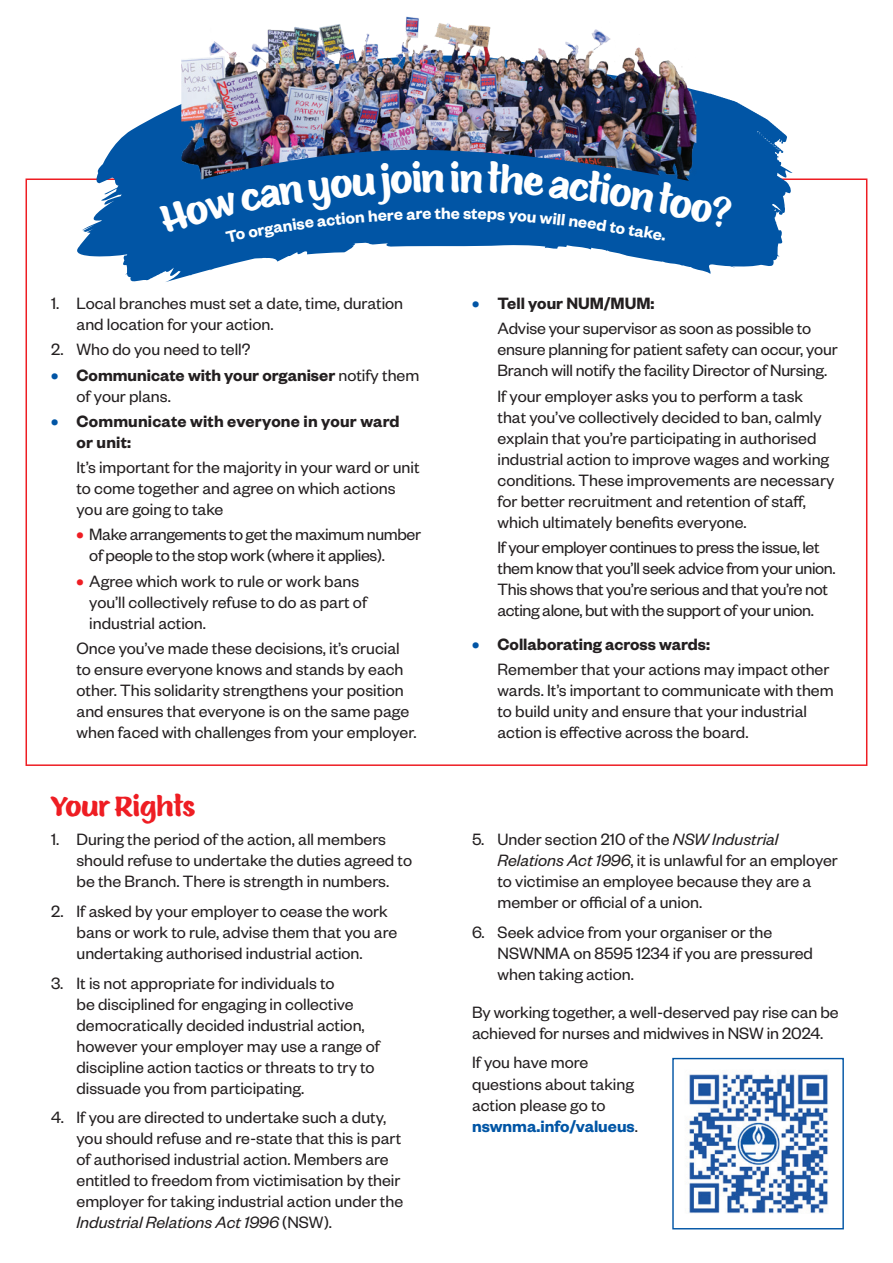
<style>
.page{position:relative;width:893px;height:1263px;background:#fff}
.page>*{position:absolute;margin:0;border:0;box-sizing:border-box;transform-origin:0 0}
.t1{font:37.5px "Eds Market";color:#fff}
.t2{font:27px "Eds Market";color:#ee1d23}
.t3{font:18px/21px "Founders Grotesk";color:#231f20}
.t4{font:18px/21px "Founders Grotesk";letter-spacing:-.02em;color:#231f20}
.t5{font:600 18px/21px "Founders Grotesk";color:#231f20}
.t6{font:600 18px "Founders Grotesk";color:#fff}
.s1{font-weight:700;color:#0155a5}
.s2{font-weight:400}
.s3{font-weight:700;color:#ee1d23}
.s4{font-style:italic}
.s5{font-weight:600}
.s6{font-weight:600;color:#0155a5}
</style>
<div class="page">
<svg style="left:73px;top:90px;width:720px;height:182px;fill:#0155a5"></svg>
<img style="left:181px;top:16px;width:515px;height:169px">
<img style="left:689px;top:1074px;width:139px;height:140px">
<div style="left:672px;top:1058px;width:172px;height:171px;border:1px solid #0155a5"></div>
<div style="left:158px;top:161px;width:292px;height:82px;background:#0155a5"></div>
<div style="left:460px;top:161px;width:273px;height:80px;background:#0155a5"></div>
<h1 class="t1" style="left:450px;top:151px;width:12px">i</h1>
<p class="t6" style="left:451px;top:201px;width:11px">e</p>
<p class="t3" style="left:77px;top:292px;width:328px;text-indent:-26px">1. Local branches must set a date, time, duration and location for your action.</p>
<p class="t3" style="left:51px;top:338px;width:201px">2. Who do you need to tell?</p>
<p class="t5" style="left:77px;top:363px;width:344px;text-indent:-26px"><span class="s1">•</span> Communicate with your organiser <span class="s2">notify them of your plans.</span></p>
<p class="t5" style="left:77px;top:410px;width:325px;text-indent:-26px"><span class="s1">•</span> Communicate with everyone in your ward or unit:</p>
<p class="t3" style="left:77px;top:456px;width:344px">It’s important for the majority in your ward or unit to come together and agree on which actions you are going to take</p>
<p class="t4" style="left:89px;top:523px;width:333px;text-indent:-13px"><span class="s3">•</span> Make arrangements to get the maximum number of people to the stop work (where it applies).</p>
<p class="t3" style="left:89px;top:569px;width:279px;text-indent:-13px"><span class="s3">•</span> Agree which work to rule or work bans you’ll collectively refuse to do as part of industrial action.</p>
<p class="t3" style="left:77px;top:637px;width:341px">Once you’ve made these decisions, it’s crucial to ensure everyone knows and stands by each other. This solidarity strengthens your position and ensures that everyone is on the same page when faced with challenges from your employer.</p>
<h2 class="t2" style="left:51px;top:787px;width:146px">Your Rights</h2>
<p class="t3" style="left:77px;top:828px;width:337px;text-indent:-26px">1. During the period of the action, all members should refuse to undertake the duties agreed to be the Branch. There is strength in numbers.</p>
<p class="t3" style="left:77px;top:900px;width:322px;text-indent:-26px">2. If asked by your employer to cease the work bans or work to rule, advise them that you are undertaking authorised industrial action.</p>
<p class="t3" style="left:77px;top:971px;width:305px;text-indent:-26px">3. It is not appropriate for individuals to<br>be disciplined for engaging in collective democratically decided industrial action, however your employer may use a range of discipline action tactics or threats to try to dissuade you from participating.</p>
<p class="t3" style="left:77px;top:1106px;width:328px;text-indent:-26px">4. If you are directed to undertake such a duty, you should refuse and re-state that this is part of authorised industrial action. Members are entitled to freedom from victimisation by their employer for taking industrial action under the <span class="s4">Industrial Relations Act 1996</span> (NSW).</p>
<p class="t3" style="left:497px;top:290px;width:315px;line-height:25.2px;text-indent:-26px"><span class="s1">•</span> <span class="s5">Tell your NUM/MUM:<br></span>Advise your supervisor as soon as possible to</p>
<p class="t3" style="left:497px;top:338px;width:342px">ensure planning for patient safety can occur, your<br>Branch will notify the facility Director of Nursing.</p>
<p class="t3" style="left:497px;top:384px;width:338px">If your employer asks you to perform a task that you’ve collectively decided to ban, calmly explain that you’re participating in authorised industrial action to improve wages and working conditions. These improvements are necessary for better recruitment and retention of staff, which ultimately benefits everyone.</p>
<p class="t4" style="left:497px;top:536px;width:340px">If your employer continues to press the issue, let them know that you’ll seek advice from your union.<br>This shows that you’re serious and that you’re not acting alone, but with the support of your union.</p>
<p class="t3" style="left:497px;top:630px;width:333px;line-height:25.2px;text-indent:-26px"><span class="s1">•</span> <span class="s5">Collaborating across wards:<br></span>Remember that your actions may impact other</p>
<p class="t3" style="left:497px;top:679px;width:338px">wards. It’s important to communicate with them to build unity and ensure that your industrial action is effective across the board.</p>
<p class="t3" style="left:497px;top:828px;width:342px;text-indent:-26px">5. Under section 210 of the <span class="s4">NSW Industrial Relations Act 1996</span>, it is unlawful for an employer to victimise an employee because they are a member or official of a union.</p>
<p class="t3" style="left:497px;top:921px;width:317px;text-indent:-26px">6. Seek advice from your organiser or the<br>NSWNMA on 8595 1234 if you are pressured when taking action.</p>
<p class="t3" style="left:472px;top:1001px;width:368px">By working together, a well-deserved pay rise can be achieved for nurses and midwives in NSW in 2024.</p>
<p class="t3" style="left:472px;top:1051px;width:167px">If you have more questions about taking action please go to <span class="s6">nswnma.info/valueus</span>.</p>
</div>
